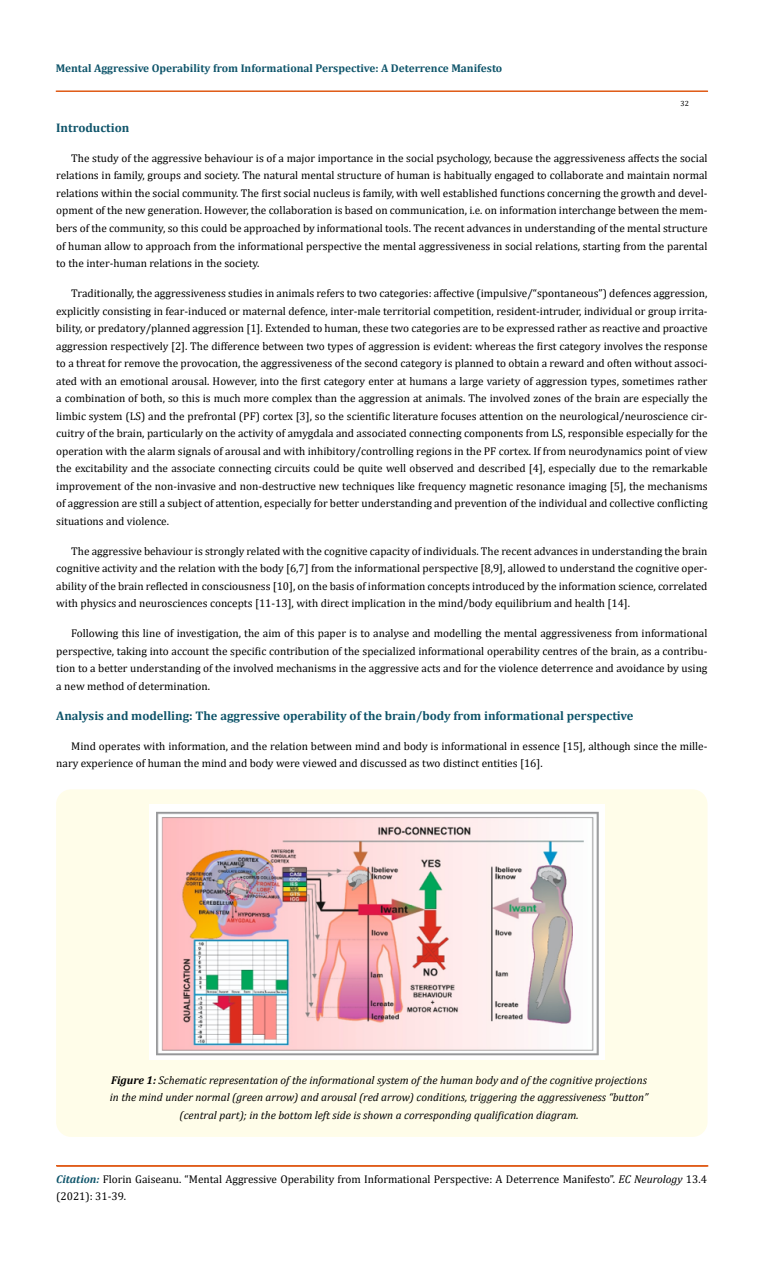
<style>
.page{position:relative;width:764px;height:1262px;background:#fff}
.page>*{position:absolute;margin:0;border:0;box-sizing:border-box;transform-origin:0 0}
.t1{font:700 12.5px "Cambria";color:#0e546a}
.t2{font:11.25px/17.5px "Cambria";color:#000;text-align:justify}
.t3{font:italic 11.25px/17.5px "Cambria";color:#000;text-align:center}
.t4{font:700 11.25px "Cambria";color:#0e546a}
.t5{font:7.5px "Cambria";color:#000}
.s1{font-weight:700}
.s2{font-weight:700;font-style:italic;color:#0e546a}
.s3{font-style:italic}
</style>
<div class="page">
<div style="left:56px;top:91px;width:651px;height:1px;border:1px solid #e05d1a"></div>
<div style="left:56px;top:1165px;width:652px;height:1px;border:1px solid #e05d1a"></div>
<div style="left:56px;top:789px;width:651px;height:347px;background:#fffde9;border-radius:15px"></div>
<img style="left:149px;top:804px;width:455px;height:255px">
<p class="t4" style="left:56px;top:60px;width:448px">Mental Aggressive Operability from Informational Perspective: A Deterrence Manifesto</p>
<p class="t5" style="left:680px;top:98px;width:10px">32</p>
<p class="t1" style="left:56px;top:119px;width:75px">Introduction</p>
<p class="t2" style="left:56px;top:149px;width:653px;text-indent:15px">The study of the aggressive behaviour is of a major importance in the social psychology, because the aggressiveness affects the social relations in family, groups and society. The natural mental structure of human is habitually engaged to collaborate and maintain normal relations within the social community. The first social nucleus is family, with well established functions concerning the growth and devel&shy;opment of the new generation. However, the collaboration is based on communication, i.e. on information interchange between the mem&shy;bers of the community, so this could be approached by informational tools. The recent advances in understanding of the mental structure of human allow to approach from the informational perspective the mental aggressiveness in social relations, starting from the parental to the inter-human relations in the society.</p>
<p class="t2" style="left:56px;top:284px;width:653px;text-indent:15px">Traditionally, the aggressiveness studies in animals refers to two categories: affective (impulsive/“spontaneous”) defences aggression, explicitly consisting in fear-induced or maternal defence, inter-male territorial competition, resident-intruder, individual or group irrita&shy;bility, or predatory/planned aggression [1]. Extended to human, these two categories are to be expressed rather as reactive and proactive aggression respectively [2]. The difference between two types of aggression is evident: whereas the first category involves the response to a threat for remove the provocation, the aggressiveness of the second category is planned to obtain a reward and often without associ&shy;ated with an emotional arousal. However, into the first category enter at humans a large variety of aggression types, sometimes rather a combination of both, so this is much more complex than the aggression at animals. The involved zones of the brain are especially the limbic system (LS) and the prefrontal (PF) cortex [3], so the scientific literature focuses attention on the neurological/neuroscience cir&shy;cuitry of the brain, particularly on the activity of amygdala and associated connecting components from LS, responsible especially for the operation with the alarm signals of arousal and with inhibitory/controlling regions in the PF cortex. If from neurodynamics point of view the excitability and the associate connecting circuits could be quite well observed and described [4], especially due to the remarkable improvement of the non-invasive and non-destructive new techniques like frequency magnetic resonance imaging [5], the mechanisms of aggression are still a subject of attention, especially for better understanding and prevention of the individual and collective conflicting situations and violence.</p>
<p class="t2" style="left:56px;top:542px;width:653px;text-indent:15px">The aggressive behaviour is strongly related with the cognitive capacity of individuals. The recent advances in understanding the brain cognitive activity and the relation with the body [6,7] from the informational perspective [8,9], allowed to understand the cognitive oper&shy;ability of the brain reflected in consciousness [10], on the basis of information concepts introduced by the information science, correlated with physics and neurosciences concepts [11-13], with direct implication in the mind/body equilibrium and health [14].</p>
<p class="t2" style="left:56px;top:624px;width:653px;text-indent:15px">Following this line of investigation, the aim of this paper is to analyse and modelling the mental aggressiveness from informational perspective, taking into account the specific contribution of the specialized informational operability centres of the brain, as a contribu&shy;tion to a better understanding of the involved mechanisms in the aggressive acts and for the violence deterrence and avoidance by using a new method of determination.</p>
<p class="t1" style="left:56px;top:706px;width:579px">Analysis and modelling: The aggressive operability of the brain/body from informational perspective</p>
<p class="t2" style="left:56px;top:737px;width:653px;text-indent:15px">Mind operates with information, and the relation between mind and body is informational in essence [15], although since the mille&shy;nary experience of human the mind and body were viewed and discussed as two distinct entities [16].</p>
<p class="t3" style="left:110px;top:1070px;width:540px"><span class="s1">Figure 1:</span> Schematic representation of the informational system of the human body and of the cognitive projections in the mind under normal (green arrow) and arousal (red arrow) conditions, triggering the aggressiveness “button” (central part); in the bottom left side is shown a corresponding qualification diagram.</p>
<p class="t2" style="left:56px;top:1169px;width:652px"><span class="s2">Citation:</span> Florin Gaiseanu. “Mental Aggressive Operability from Informational Perspective: A Deterrence Manifesto”. <span class="s3">EC Neurology</span> 13.4 (2021): 31-39.</p>
</div>
